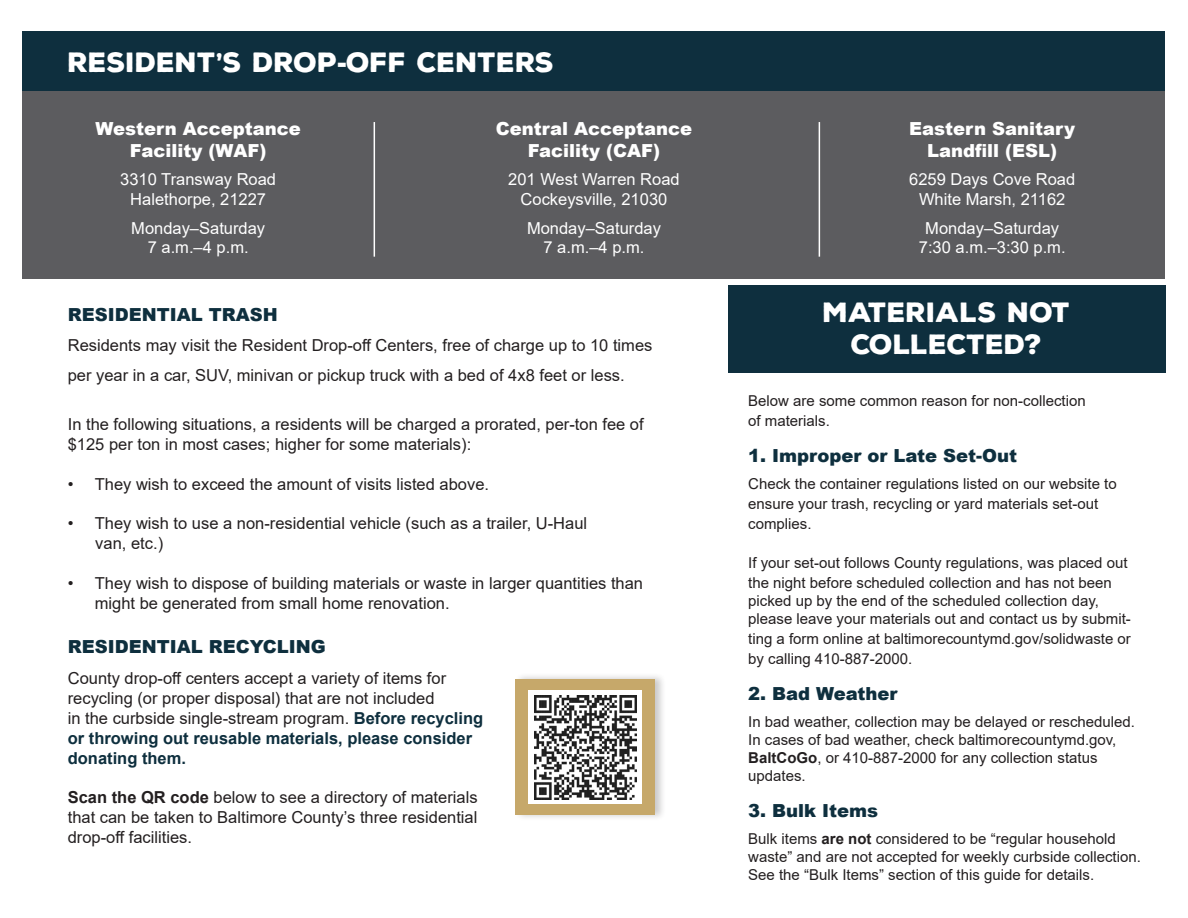
<style>
.page{position:relative;width:1188px;height:918px;background:#fff}
.page>*{position:absolute;margin:0;border:0;box-sizing:border-box;transform-origin:0 0}
.t1{font:900 27px/32.4px "Nexa Rust Sans";color:#fff;text-align:center}
.t2{font:900 18px/21.6px "Arial";color:#fff;text-align:center}
.t3{font:900 18px "Arial";color:#0e2f3e}
.t4{font:16.5px/19.8px "Arial";color:#231f20}
.t5{font:16.5px/19.8px "Arial";color:#fff;text-align:center}
.t6{font:15px/18px "Arial";color:#231f20}
.s1{font-family:"Arial"}
.s2{font-weight:700;color:#0e2f3e}
.s3{font-weight:700}
</style>
<div class="page">
<div style="left:728px;top:285px;width:437px;height:88px;background:#0e2f3e"></div>
<div style="left:23px;top:91px;width:1142px;height:188px;background:#5c5c5f"></div>
<div style="left:23px;top:32px;width:1142px;height:59px;background:#0e2f3e"></div>
<hr style="left:374px;top:122px;width:1px;height:135px;background:#fff">
<hr style="left:819px;top:122px;width:1px;height:135px;background:#fff">
<div style="left:514px;top:672px;width:153px;height:149px;background:#231f20;opacity:.24"></div>
<div style="left:515px;top:679px;width:139px;height:136px;background:#c6a86a"></div>
<div style="left:529px;top:690px;width:113px;height:114px;background:#fff"></div>
<img style="left:534px;top:695px;width:102px;height:104px">
<h2 class="t1" style="left:68px;top:46px;width:488px">RESIDENT’S DROP<span class="s1">-</span>OFF CENTERS</h2>
<p class="t2" style="left:95px;top:117px;width:207px">Western Acceptance<br>Facility (WAF)</p>
<p class="t5" style="left:120px;top:169px;width:157px">3310 Transway Road<br>Halethorpe, 21227</p>
<p class="t5" style="left:131px;top:218px;width:135px">Monday–Saturday<br>7 a.m.–4 p.m.</p>
<p class="t2" style="left:496px;top:117px;width:198px">Central Acceptance<br>Facility (CAF)</p>
<p class="t5" style="left:508px;top:169px;width:173px">201 West Warren Road<br>Cockeysville, 21030</p>
<p class="t5" style="left:527px;top:218px;width:135px">Monday–Saturday<br>7 a.m.–4 p.m.</p>
<h2 class="t3" style="left:68px;top:301px;width:211px">RESIDENTIAL TRASH</h2>
<p class="t4" style="left:68px;top:330px;width:586px;line-height:30px">Residents may visit the Resident Drop-off Centers, free of charge up to 10 times per year in a car, SUV, minivan or pickup truck with a bed of 4x8 feet or less.</p>
<p class="t4" style="left:68px;top:415px;width:577px">In the following situations, a residents will be charged a prorated, per-ton fee of $125 per ton in most cases; higher for some materials):</p>
<p class="t4" style="left:68px;top:474px;width:423px">• They wish to exceed the amount of visits listed above.</p>
<p class="t4" style="left:95px;top:514px;width:493px;text-indent:-28px">• They wish to use a non-residential vehicle (such as a trailer, U-Haul van, etc.)</p>
<p class="t4" style="left:95px;top:573px;width:550px;text-indent:-27px">• They wish to dispose of building materials or waste in larger quantities than might be generated from small home renovation.</p>
<h2 class="t3" style="left:68px;top:633px;width:259px">RESIDENTIAL RECYCLING</h2>
<p class="t4" style="left:68px;top:669px;width:417px">County drop-off centers accept a variety of items for recycling (or proper disposal) that are not included<br>in the curbside single-stream program. <span class="s2">Before recycling or throwing out reusable materials, please consider donating them.</span></p>
<p class="t4" style="left:68px;top:787px;width:411px;text-align:justify"><span class="s3">Scan the QR code</span> below to see a directory of materials that can be taken to Baltimore County’s three residential drop-off facilities.</p>
<p class="t2" style="left:909px;top:117px;width:167px">Eastern Sanitary<br>Landfill (ESL)</p>
<p class="t5" style="left:909px;top:169px;width:167px">6259 Days Cove Road<br>White Marsh, 21162</p>
<p class="t5" style="left:919px;top:218px;width:148px">Monday–Saturday<br>7:30 a.m.–3:30 p.m.</p>
<h2 class="t1" style="left:823px;top:296px;width:249px">MATERIALS NOT<br>COLLECTED?</h2>
<p class="t6" style="left:748px;top:391px;width:339px;line-height:19.8px">Below are some common reason for non-collection of materials.</p>
<p class="t3" style="left:748px;top:442px;width:270px">1. Improper or Late Set-Out</p>
<p class="t6" style="left:748px;top:474px;width:370px;line-height:19.8px">Check the container regulations listed on our website to ensure your trash, recycling or yard materials set-out complies.</p>
<p class="t6" style="left:748px;top:553px;width:381px;line-height:19.8px">If your set-out follows County regulations, was placed out the night before scheduled collection and has not been</p>
<p class="t6" style="left:748px;top:592px;width:384px">picked up by the end of the scheduled collection day, please leave your materials out and contact us by submit-</p>
<p class="t6" style="left:748px;top:628px;width:384px;line-height:19.8px">ting a form online at baltimorecountymd.gov/solidwaste or by calling 410-887-2000.</p>
<p class="t3" style="left:748px;top:680px;width:151px">2. Bad Weather</p>
<p class="t6" style="left:748px;top:712px;width:388px">In bad weather, collection may be delayed or rescheduled.<br>In cases of bad weather, check baltimorecountymd.gov, <span class="s3">BaltCoGo</span>, or 410-887-2000 for any collection status updates.</p>
<p class="t3" style="left:748px;top:797px;width:131px">3. Bulk Items</p>
<p class="t6" style="left:748px;top:829px;width:394px">Bulk items <span class="s3">are not</span> considered to be “regular household waste” and are not accepted for weekly curbside collection.<br>See the “Bulk Items” section of this guide for details.</p>
</div>
